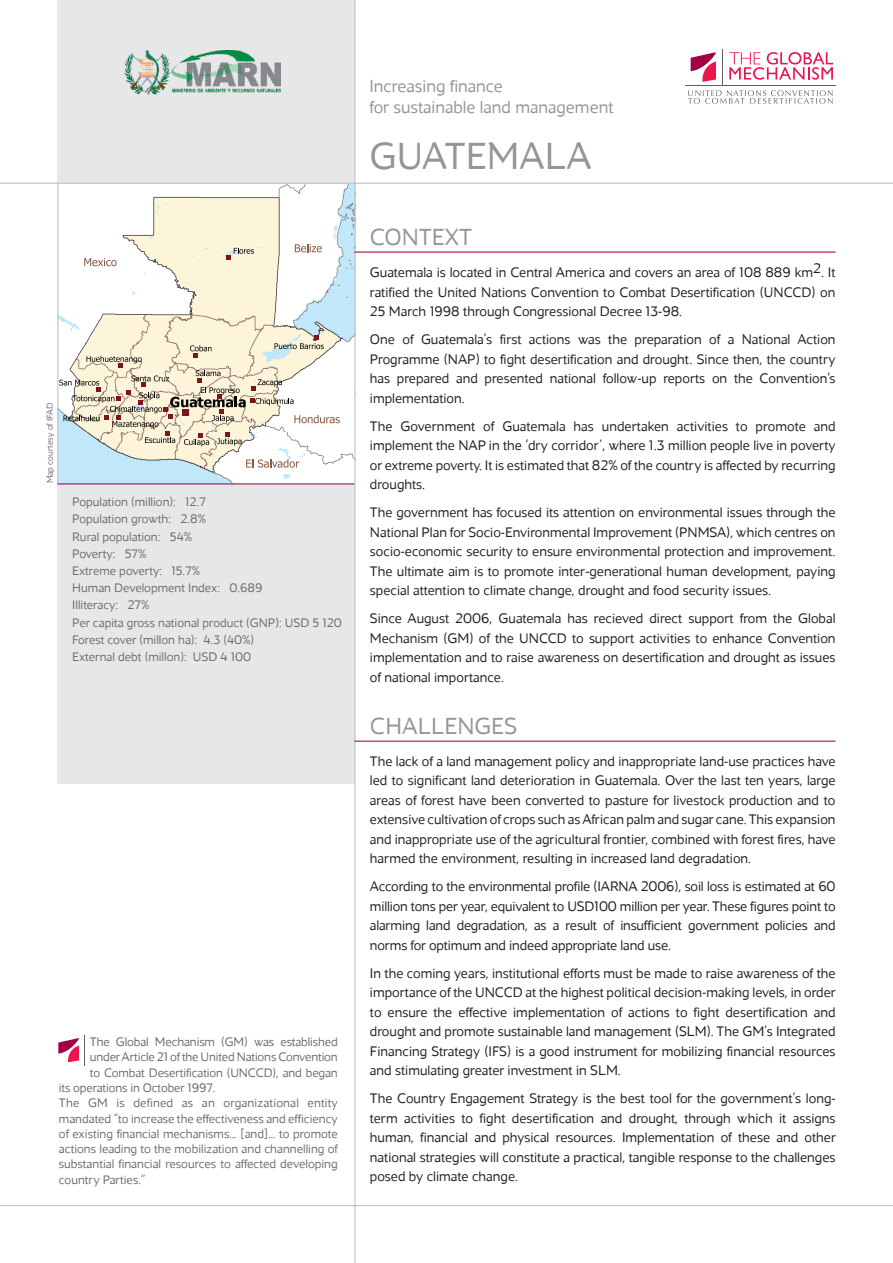
<style>
.page{position:relative;width:893px;height:1263px;background:#fff}
.page>*{position:absolute;margin:0;border:0;box-sizing:border-box;transform-origin:0 0}
.t1{font:300 39px "Maya Samuels";color:#939598}
.t2{font:300 24px "Maya Samuels";color:#939598}
.t3{font:300 18px/21.6px "Maya Samuels";color:#939598}
.t4{font:300 14.25px/19.5px "Maya Samuels";color:#231f20;text-align:justify}
.t5{font:300 12.75px/17.2px "Maya Samuels";color:#6c6d70}
.t6{font:300 9px "Maya Samuels";color:#6c6d70}
</style>
<div class="page">
<div style="left:57px;top:0;width:298px;height:784px;background:#e6e7e9"></div>
<img style="left:58px;top:184px;width:296px;height:299px">
<svg style="left:227px;top:248px;width:27px;height:12px"></svg>
<svg style="left:84px;top:258px;width:33px;height:8px"></svg>
<svg style="left:295px;top:244px;width:27px;height:8px"></svg>
<svg style="left:59px;top:336px;width:281px;height:110px"></svg>
<svg style="left:246px;top:459px;width:53px;height:9px"></svg>
<hr style="left:354px;top:0;width:1px;height:1263px;background:#bcbdc0">
<hr style="left:57px;top:184px;width:1px;height:299px;background:#bcbdc0">
<hr style="left:354px;top:252px;width:482px;height:1px;background:#a30146">
<hr style="left:57px;top:483px;width:297px;height:1px;background:#a30146">
<hr style="left:354px;top:741px;width:482px;height:1px;background:#a30146">
<hr style="left:0;top:183px;width:893px;height:1px;background:#bcbdc0">
<hr style="left:0;top:1205px;width:893px;height:1px;background:#bcbdc0">
<img style="left:125px;top:50px;width:155px;height:45px">
<svg style="left:58px;top:1038px;width:21px;height:24px"></svg>
<hr style="left:84px;top:1035px;width:1px;height:30px;background:#616164">
<svg style="left:729px;top:52px;width:104px;height:28px"></svg>
<svg style="left:691px;top:52px;width:25px;height:30px"></svg>
<hr style="left:722px;top:49px;width:1px;height:36px;background:#616164">
<hr style="left:685px;top:85px;width:151px;height:1px;background:#616164">
<svg style="left:688px;top:90px;width:145px;height:14px"></svg>
<p class="t6" style="left:45px;top:483px;width:82px;rotate:-90deg">Map courtesy of IFAD</p>
<p class="t5" style="left:72px;top:493px;width:271px">Population (million): 12.7<br>Population growth: 2.8%<br>Rural population: 54%<br>Poverty: 57%<br>Extreme poverty: 15.7%<br>H uman Development Index: 0.689<br>Illiteracy: 27%<br>Per capita gross national product (GNP): USD 5 120<br>Forest cover (millon ha): 4.3 (40%)<br>External debt (millon): USD 4 100</p>
<p class="t5" style="left:90px;top:1033px;width:249px">The Global Mechanism (GM) was established</p>
<p class="t5" style="left:90px;top:1048px;width:249px">under Article 21 of the United Nations Convention</p>
<p class="t5" style="left:90px;top:1064px;width:249px">to Combat Desertification (UNCCD), and began</p>
<p class="t5" style="left:59px;top:1079px;width:158px">its operations in October 1997.</p>
<p class="t5" style="left:59px;top:1094px;width:40px">The GM</p>
<p class="t5" style="left:59px;top:1095px;width:280px;line-height:15.3px;text-align:justify;text-indent:58px">is defined as an organizational entity mandated “to increase the effectiveness and efficiency of existing financial mechanisms… [and]… to promote actions leading to the mobilization and channelling of substantial financial resources to affected developing country Parties.”</p>
<p class="t3" style="left:369px;top:75px;width:246px">Increasing finance<br>for sustainable land management</p>
<h1 class="t1" style="left:369px;top:134px;width:224px">guatemala</h1>
<h2 class="t2" style="left:370px;top:223px;width:104px">Context</h2>
<p class="t4" style="left:370px;top:263px;width:467px">Guatemala is located in Central America and covers an area of 108 889 km2. It ratified the United Nations Convention to Combat Desertification (UNCCD) on 25 March 1998 through Congressional Decree 13-98.</p>
<p class="t4" style="left:370px;top:330px;width:467px">One of Guatemala’s first actions was the preparation of a National Action Programme (NAP) to fight desertification and drought. Since then, the country has prepared and presented national follow-up reports on the Convention's implementation.</p>
<p class="t4" style="left:370px;top:416px;width:467px">The Government of Guatemala has undertaken activities to promote and implement the NAP in the ‘dry corridor’, where 1.3 million people live in poverty or extreme poverty. It is estimated that 82% of the country is affected by recurring droughts.</p>
<p class="t4" style="left:370px;top:503px;width:467px">The government has focused its attention on environmental issues through the National Plan for Socio-Environmental Improvement (PNMSA), which centres on socio-economic security to ensure environmental protection and improvement.<br>The ultimate aim is to promote inter-generational human development, paying special attention to climate change, drought and food security issues.</p>
<p class="t4" style="left:370px;top:609px;width:467px">Since August 2006, Guatemala has recieved direct support from the Global Mechanism (GM ) of the UNCCD to support activities to enhance Convention implementation and to raise awareness on desertification and drought as issues of national importance.</p>
<h2 class="t2" style="left:370px;top:712px;width:146px">Challenges</h2>
<p class="t4" style="left:370px;top:751px;width:467px">The lack of a land management policy and inappropriate land-use practices have led to significant land deterioration in Guatemala. Over the last ten years, large areas of forest have been converted to pasture for livestock production and to extensive cultivation of crops such as African palm and sugar cane. This expansion and inappropriate use of the agricultural frontier, combined with forest fires, have harmed the environment, resulting in increased land degradation.</p>
<p class="t4" style="left:370px;top:877px;width:467px">According to the environmental profile (IARNA 2006), soil loss is estimated at 60 million tons per year, equivalent to USD100 million per year. These figures point to alarming land degradation, as a result of insufficient government policies and norms for optimum and indeed appropriate land use.</p>
<p class="t4" style="left:370px;top:963px;width:468px">In the coming years, institutional efforts must be made to raise awareness of the importance of the UNCCD at the highest political decision-making levels, in order to ensure the effective implementation of actions to fight desertification and drought and promote sustainable land management (SLM ). The GM’s Integrated Financing Strategy (IFS) is a good instrument for mobilizing financial resources and stimulating greater investment in SLM .</p>
<p class="t4" style="left:370px;top:1089px;width:468px">The Country Engagement Strategy is the best tool for the government’s long&shy;term activities to fight desertification and drought, through which it assigns human, financial and physical resources. Implementation of these and other national strategies will constitute a practical, tangible response to the challenges posed by climate change.</p>
</div>
